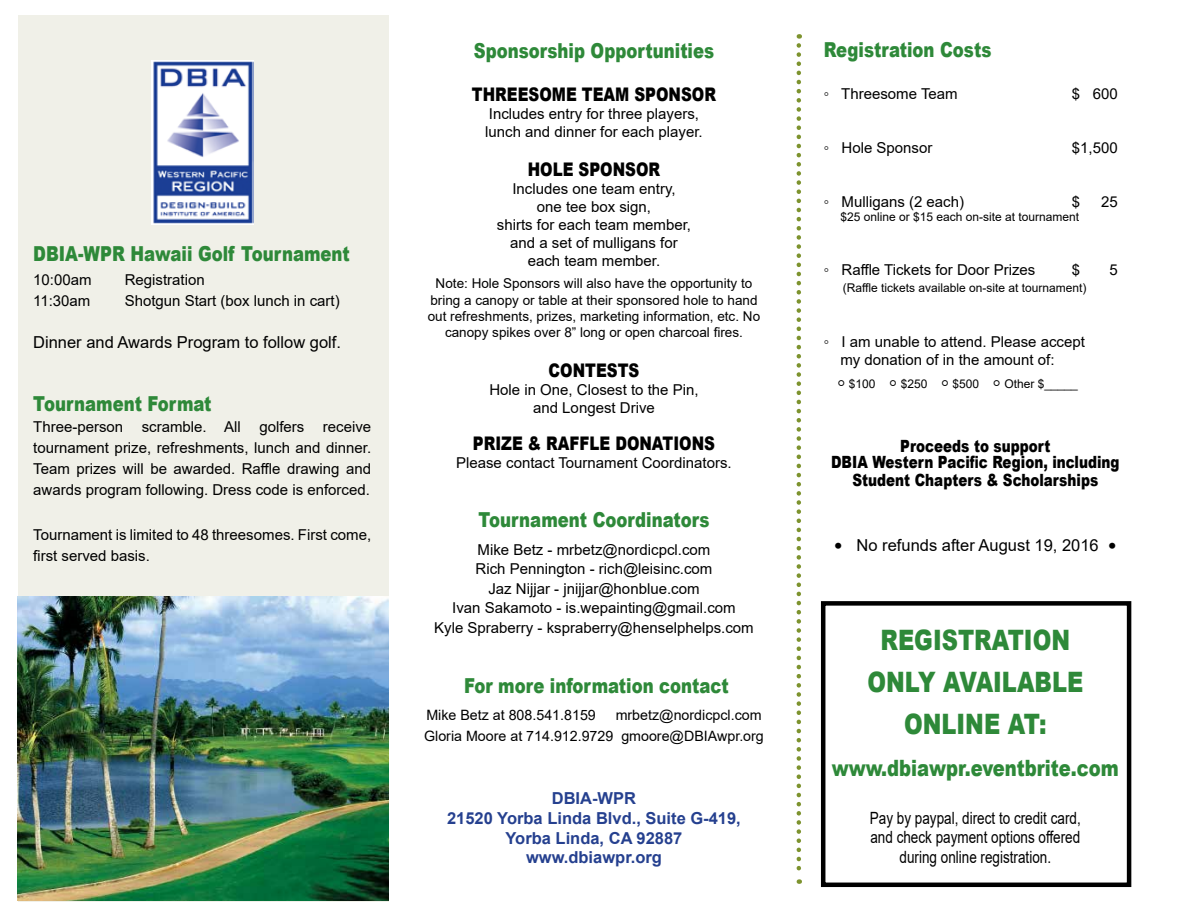
<style>
.page{position:relative;width:1188px;height:918px;background:#fff}
.page>*{position:absolute;margin:0;border:0;box-sizing:border-box;transform-origin:0 0}
.t1{font:900 28.2px/42px "Arial";color:#2e8939;text-align:center;scale:.8 1}
.t2{font:900 22.5px "Arial";color:#2e8939;scale:.8 1}
.t3{font:900 20.7px "Arial";color:#2e8939;scale:.8 1}
.t4{font:900 18.75px "Arial";color:#000;scale:.8 1}
.t5{font:16.8px/19.5px "Arial";color:#000;text-align:center;scale:.8 1}
.t6{font:900 16.8px/16.2px "Arial";color:#000;text-align:center;scale:.8 1}
.t7{font:700 16.5px/19.8px "Arial";color:#25408f;text-align:center}
.t8{font:16.5px "Arial";color:#000}
.t9{font:15px/18px "Arial";color:#000}
.t10{font:14.25px/21px "Arial";color:#000;text-align:right}
.t11{font:13.5px/16.2px "Arial";color:#000;text-align:center}
.t12{font:12px "Arial";color:#000}
.s1{font-size:24px}
.s2{font-family:"Verdana"}
</style>
<div class="page">
<div style="left:18px;top:15px;width:370px;height:887px;background:#f0f0e8"></div>
<svg style="left:797px;top:45px;width:4px;height:839px"></svg>
<div style="left:821px;top:601px;width:310px;height:286px;border:4px solid #000"></div>
<img style="left:17px;top:597px;width:371px;height:304px">
<img style="left:152px;top:60px;width:102px;height:165px">
<h3 class="t3" style="left:33px;top:238px;width:397px">DBIA-WPR Hawaii Golf Tournament</h3>
<p class="t9" style="left:33px;top:270px;width:60px">10:00am</p>
<p class="t9" style="left:125px;top:270px;width:82px">Registration</p>
<p class="t9" style="left:33px;top:291px;width:59px">11:30am</p>
<p class="t9" style="left:125px;top:291px;width:217px">Shotgun Start (box lunch in cart)</p>
<p class="t8" style="left:33px;top:331px;width:309px">Dinner and Awards Program to follow golf.</p>
<h3 class="t3" style="left:33px;top:388px;width:225px">Tournament Format</h3>
<p class="t9" style="left:33px;top:416px;width:340px;line-height:21px;text-align:justify">Three-person scramble. All golfers receive tournament prize, refreshments, lunch and dinner.<br>Team prizes will be awarded. Raffle drawing and awards program following. Dress code is enforced.</p>
<p class="t9" style="left:33px;top:524px;width:340px;line-height:21px">Tournament is limited to 48 threesomes. First come, first served basis.</p>
<h3 class="t3" style="left:474px;top:36px;width:302px">Sponsorship Opportunities</h3>
<p class="t4" style="left:472px;top:80px;width:307px">THREESOME TEAM SPONSOR</p>
<p class="t9" style="left:485px;top:104px;width:219px">Includes entry for three players, lunch and dinner for each player.</p>
<p class="t4" style="left:528px;top:156px;width:167px">HOLE SPONSOR</p>
<p class="t9" style="left:497px;top:180px;width:196px;text-align:center">Includes one team entry,<br>one tee box sign,<br>shirts for each team member, and a set of mulligans for each team member.</p>
<p class="t11" style="left:428px;top:275px;width:334px">Note: Hole Sponsors will also have the opportunity to bring a canopy or table at their sponsored hole to hand out refreshments, prizes, marketing information, etc. No canopy spikes over 8” long or open charcoal fires.</p>
<p class="t4" style="left:549px;top:356px;width:115px">CONTESTS</p>
<p class="t9" style="left:489px;top:380px;width:211px;text-align:center">Hole in One, Closest to the Pin, and Longest Drive</p>
<p class="t4" style="left:473px;top:430px;width:304px">PRIZE &amp; RAFFLE DONATIONS</p>
<p class="t9" style="left:456px;top:454px;width:277px">Please contact Tournament Coordinators.</p>
<h3 class="t3" style="left:478px;top:504px;width:291px">Tournament Coordinators</h3>
<p class="t9" style="left:434px;top:539px;width:321px;line-height:19.5px;text-align:center">Mike Betz - mrbetz@nordicpcl.com<br>Rich Pennington - rich@leisinc.com<br>Jaz Nijjar - jnijjar@honblue.com<br>Ivan Sakamoto - is.wepainting@gmail.com<br>Kyle Spraberry - kspraberry@henselphelps.com</p>
<h3 class="t3" style="left:464px;top:670px;width:333px">For more information contact</h3>
<p class="t10" style="left:426px;top:704px;width:171px">Mike Betz at 808.541.8159</p>
<p class="t10" style="left:424px;top:704px;width:341px">mrbetz@nordicpcl.com<br>Gloria Moore at 714.912.9729 gmoore@DBIAwpr.org</p>
<p class="t7" style="left:447px;top:788px;width:295px">DBIA-WPR<br>21520 Yorba Linda Blvd., Suite G-419,<br>Yorba Linda, CA 92887 www.dbiawpr.org</p>
<h3 class="t3" style="left:824px;top:35px;width:211px">Registration Costs</h3>
<p class="t9" style="left:824px;top:85px;width:135px">◦ Threesome Team</p>
<p class="t9" style="left:1072px;top:85px;width:47px">$ 600</p>
<p class="t9" style="left:824px;top:139px;width:110px">◦ Hole Sponsor</p>
<p class="t9" style="left:1072px;top:139px;width:47px">$1,500</p>
<p class="t9" style="left:824px;top:193px;width:142px">◦ Mulligans (2 each)</p>
<p class="t9" style="left:1072px;top:193px;width:10px">$</p>
<p class="t9" style="left:1101px;top:193px;width:18px">25</p>
<p class="t12" style="left:840px;top:209px;width:240px">$25 online or $15 each on-site at tournament</p>
<p class="t9" style="left:824px;top:261px;width:213px">◦ Raffle Tickets for Door Prizes</p>
<p class="t9" style="left:1072px;top:261px;width:10px">$</p>
<p class="t9" style="left:1109px;top:261px;width:10px">5</p>
<p class="t12" style="left:843px;top:279px;width:245px">(Raffle tickets available on-site at tournament)</p>
<p class="t9" style="left:840px;top:333px;width:246px;text-indent:-17px">◦ I am unable to attend. Please accept my donation of in the amount of:</p>
<p class="t12" style="left:837px;top:375px;width:242px"><span class="s1">◦</span> $100 <span class="s1">◦</span> $250 <span class="s1">◦</span> $500 <span class="s1">◦</span> Other $_____</p>
<p class="t6" style="left:831px;top:438px;width:362px">Proceeds to support<br>DBIA Western Pacific Region, including</p>
<p class="t6" style="left:852px;top:472px;width:309px">Student Chapters &amp; Scholarships</p>
<p class="t8" style="left:834px;top:534px;width:285px"><span class="s2">•</span> No refunds after August 19, 2016 <span class="s2">•</span></p>
<h1 class="t1" style="left:868px;top:618px;width:271px">REGISTRATION<br>ONLY AVAILABLE<br>ONLINE AT:</h1>
<h2 class="t2" style="left:832px;top:752px;width:360px">www.dbiawpr.eventbrite.com</h2>
<p class="t5" style="left:870px;top:808px;width:265px">Pay by paypal, direct to credit card, and check payment options offered during online registration.</p>
</div>
